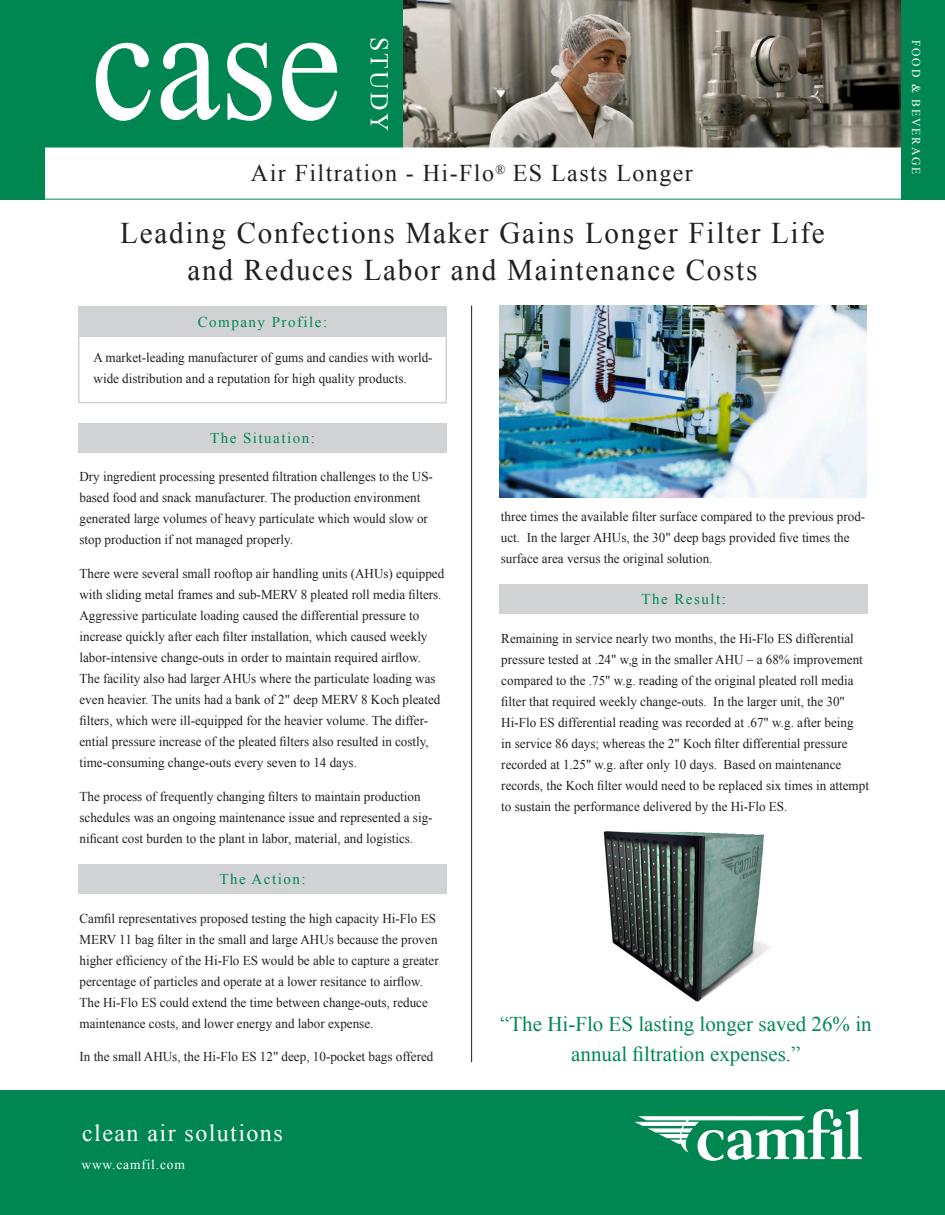
<style>
.page{position:relative;width:945px;height:1215px;background:#fff}
.page>*{position:absolute;margin:0;border:0;box-sizing:border-box;transform-origin:0 0}
.t1{font:164.55px "Times New Roman";color:#fff;scale:.88 1}
.t2{font:30px "Times New Roman";letter-spacing:.06em;color:#231f20}
.t3{font:25.5px "Times New Roman";letter-spacing:.09em;color:#fff}
.t4{font:24px "Times New Roman";letter-spacing:.06em;color:#231f20}
.t5{font:24px "Times New Roman";letter-spacing:.06em;color:#fff}
.t6{font:21px/30px "Times New Roman";color:#008751;text-align:center}
.t7{font:15px "Times New Roman";letter-spacing:.1em;color:#008751}
.t8{font:13.5px/21px "Times New Roman";color:#231f20}
.t9{font:13.5px "Times New Roman";letter-spacing:.06em;color:#fff}
.t10{font:12px "Times New Roman";letter-spacing:.16em;color:#fff}
</style>
<div class="page">
<img style="left:403px;top:0;width:499px;height:148px">
<div style="left:28px;top:0;width:375px;height:149px;background:#008751"></div>
<hr style="left:0;top:199px;width:935px;height:1px;background:#008751">
<hr style="left:40px;top:148px;width:868px;height:3px;background:#fff">
<div style="left:0;top:0;width:45px;height:199px;background:#008751"></div>
<div style="left:902px;top:0;width:43px;height:199px;background:#008751"></div>
<div style="left:0;top:1090px;width:945px;height:125px;background:#008751"></div>
<svg style="left:634px;top:1109px;width:228px;height:52px"></svg>
<div style="left:833px;top:1119px;width:8px;height:8px;background:#fff;border-radius:50%"></div>
<div style="left:78px;top:306px;width:369px;height:97px;border:2px solid #d1d2d4"></div>
<hr style="left:471px;top:306px;width:1px;height:756px;background:#231f20">
<div style="left:78px;top:307px;width:369px;height:29px;background:#d1d2d4"></div>
<div style="left:78px;top:423px;width:369px;height:30px;background:#d1d2d4"></div>
<div style="left:78px;top:864px;width:369px;height:30px;background:#d1d2d4"></div>
<div style="left:499px;top:584px;width:369px;height:29px;background:#d1d2d4"></div>
<img style="left:603px;top:831px;width:167px;height:171px">
<img style="left:499px;top:306px;width:367px;height:192px">
<p class="t1" style="left:91px;top:-47px;width:286px">case</p>
<p class="t3" style="left:397px;top:37px;width:96px;rotate:90deg">STUDY</p>
<p class="t4" style="left:251px;top:157px;width:443px">Air Filtration - Hi-Flo<sup>®</sup> ES Lasts Longer</p>
<p class="t2" style="left:120px;top:213px;width:706px">Leading Confections Maker Gains Longer Filter Life</p>
<p class="t2" style="left:188px;top:250px;width:571px">and Reduces Labor and Maintenance Costs</p>
<p class="t7" style="left:198px;top:312px;width:131px">Company Profile:</p>
<p class="t8" style="left:94px;top:347px;width:341px">A market-leading manufacturer of gums and candies with world&shy;wide distribution and a reputation for high quality products.</p>
<p class="t7" style="left:210px;top:428px;width:106px">The Situation:</p>
<p class="t8" style="left:80px;top:466px;width:355px">Dry ingredient processing presented filtration challenges to the US&shy;based food and snack manufacturer. The production environment generated large volumes of heavy particulate which would slow or stop production if not managed properly.</p>
<p class="t8" style="left:80px;top:563px;width:366px">There were several small rooftop air handling units (AHUs) equipped with sliding metal frames and sub-MERV 8 pleated roll media filters.<br>Aggressive particulate loading caused the differential pressure to increase quickly after each filter installation, which caused weekly labor-intensive change-outs in order to maintain required airflow.<br>The facility also had larger AHUs where the particulate loading was even heavier. The units had a bank of 2" deep MERV 8 Koch pleated filters, which were ill-equipped for the heavier volume. The differ&shy;ential pressure increase of the pleated filters also resulted in costly, time-consuming change-outs every seven to 14 days.</p>
<p class="t8" style="left:80px;top:786px;width:355px">The process of frequently changing filters to maintain production schedules was an ongoing maintenance issue and represented a sig&shy;nificant cost burden to the plant in labor, material, and logistics.</p>
<p class="t7" style="left:219px;top:869px;width:88px">The Action:</p>
<p class="t8" style="left:80px;top:908px;width:361px">Camfil representatives proposed testing the high capacity Hi-Flo ES MERV 11 bag filter in the small and large AHUs because the proven higher efficiency of the Hi-Flo ES would be able to capture a greater percentage of particles and operate at a lower resitance to airflow.<br>The Hi-Flo ES could extend the time between change-outs, reduce maintenance costs, and lower energy and labor expense.</p>
<p class="t8" style="left:80px;top:1046px;width:355px">In the small AHUs, the Hi-Flo ES 12" deep, 10-pocket bags offered</p>
<p class="t5" style="left:82px;top:1117px;width:202px">clean air solutions</p>
<p class="t9" style="left:81px;top:1155px;width:105px">www.camfil.com</p>
<p class="t8" style="left:501px;top:506px;width:366px">three times the available filter surface compared to the previous prod&shy;uct. In the larger AHUs, the 30" deep bags provided five times the surface area versus the original solution.</p>
<p class="t7" style="left:641px;top:589px;width:86px">The Result:</p>
<p class="t8" style="left:501px;top:628px;width:369px">Remaining in service nearly two months, the Hi-Flo ES differential pressure tested at .24" w,g in the smaller AHU – a 68% improvement compared to the .75" w.g. reading of the original pleated roll media filter that required weekly change-outs. In the larger unit, the 30" Hi-Flo ES differential reading was recorded at .67" w.g. after being<br>in service 86 days; whereas the 2" Koch filter differential pressure recorded at 1.25" w.g. after only 10 days. Based on maintenance records, the Koch filter would need to be replaced six times in attempt to sustain the performance delivered by the Hi-Flo ES.</p>
<p class="t6" style="left:500px;top:1008px;width:373px">“The Hi-Flo ES lasting longer saved 26% in annual filtration expenses.”</p>
<p class="t10" style="left:924px;top:40px;width:136px;rotate:90deg">FOOD &amp; BEVERAGE</p>
</div>
